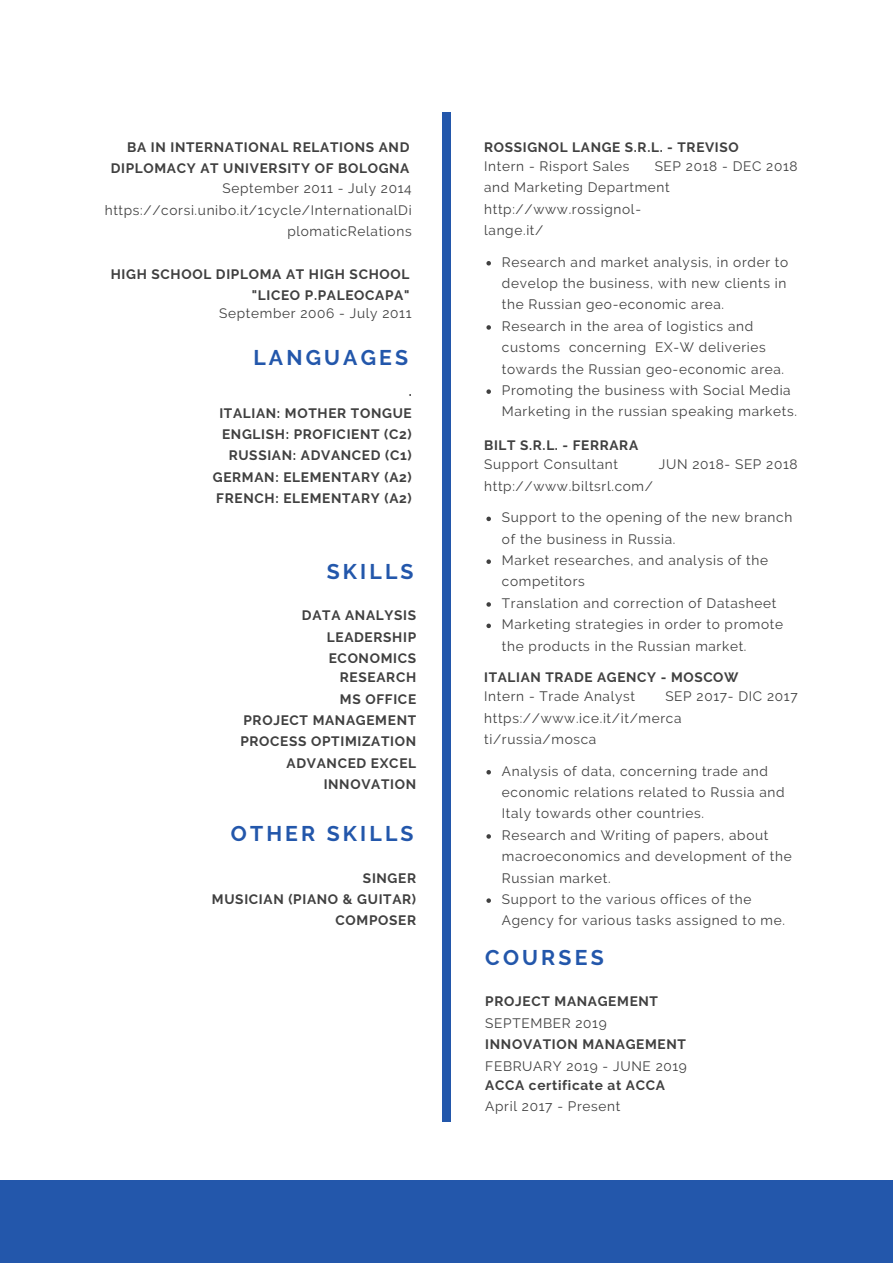
<style>
.page{position:relative;width:893px;height:1263px;background:#fff}
.page>*{position:absolute;margin:0;border:0;box-sizing:border-box;transform-origin:0 0}
.t1{font:700 21.15px "Raleway";letter-spacing:.15em;color:#2357ab}
.t2{font:13.65px/21.5px "Raleway";letter-spacing:.05em;color:#404040}
.t3{font:700 13.65px/21.5px "Raleway";letter-spacing:.05em;color:#404040;text-align:right}
</style>
<div class="page">
<div style="left:442px;top:112px;width:8px;height:1010px;background:#2357ab"></div>
<svg style="left:486px;top:770px;width:5px;height:4px"></svg>
<svg style="left:486px;top:834px;width:5px;height:5px"></svg>
<svg style="left:486px;top:898px;width:5px;height:5px"></svg>
<div style="left:0;top:1180px;width:893px;height:83px;background:#2357ab"></div>
<svg style="left:486px;top:517px;width:5px;height:4px"></svg>
<svg style="left:486px;top:559px;width:5px;height:5px"></svg>
<svg style="left:486px;top:602px;width:5px;height:5px"></svg>
<svg style="left:486px;top:624px;width:5px;height:4px"></svg>
<svg style="left:486px;top:261px;width:5px;height:4px"></svg>
<svg style="left:486px;top:325px;width:5px;height:5px"></svg>
<svg style="left:486px;top:389px;width:5px;height:5px"></svg>
<p class="t3" style="left:111px;top:136px;width:300px">BA IN INTERNATIONAL RELATIONS AND<br>DIPLOMACY AT UNIVERSITY OF BOLOGNA</p>
<p class="t2" style="left:105px;top:178px;width:308px;text-align:right">September 2011 - July 2014 https://corsi.unibo.it/1cycle/InternationalDi plomaticRelations</p>
<p class="t3" style="left:111px;top:263px;width:300px">HIGH SCHOOL DIPLOMA AT HIGH SCHOOL "LICEO P.PALEOCAPA"</p>
<p class="t2" style="left:219px;top:303px;width:194px">September 2006 - July 2011</p>
<h1 class="t1" style="left:253px;top:345px;width:156px">LANGUAGES</h1>
<p class="t3" style="left:213px;top:381px;width:200px">.<br>ITALIAN: MOTHER TONGUE<br>ENGLISH: PROFICIENT (C2)<br>RUSSIAN: ADVANCED (C1)<br>GERMAN: ELEMENTARY (A2)<br>FRENCH: ELEMENTARY (A2)</p>
<h1 class="t1" style="left:327px;top:559px;width:88px">SKILLS</h1>
<p class="t3" style="left:327px;top:605px;width:91px;text-align:justify;text-indent:-25px">DATA ANALYSIS LEADERSHIP ECONOMICS</p>
<p class="t3" style="left:240px;top:667px;width:177px">RESEARCH<br>MS OFFICE<br>PROJECT MANAGEMENT<br>PROCESS OPTIMIZATION<br>ADVANCED EXCEL<br>INNOVATION</p>
<h1 class="t1" style="left:231px;top:821px;width:184px">OTHER SKILLS</h1>
<p class="t3" style="left:212px;top:867px;width:206px">SINGER<br>MUSICIAN (PIANO &amp; GUITAR)<br>COMPOSER</p>
<p class="t3" style="left:484px;top:136px;width:256px">ROSSIGNOL LANGE S.R.L. - TREVISO</p>
<p class="t2" style="left:484px;top:155px;width:187px">Intern - Risport Sales<br>and Marketing Department http://www.rossignol&shy;lange.it/</p>
<p class="t2" style="left:655px;top:155px;width:144px">SEP 2018 - DEC 2018</p>
<p class="t2" style="left:502px;top:251px;width:297px">Research and market analysis, in order to develop the business, with new clients in the Russian geo-economic area.<br>Research in the area of logistics and customs concerning EX-W deliveries towards the Russian geo-economic area.<br>Promoting the business with Social Media Marketing in the russian speaking markets.</p>
<p class="t3" style="left:484px;top:435px;width:155px">BILT S.R.L. - FERRARA</p>
<p class="t2" style="left:484px;top:454px;width:170px">Support Consultant http://www.biltsrl.com/</p>
<p class="t2" style="left:659px;top:454px;width:140px">JUN 2018- SEP 2018</p>
<p class="t2" style="left:502px;top:507px;width:292px">Support to the opening of the new branch of the business in Russia.<br>Market researches, and analysis of the competitors<br>Translation and correction of Datasheet Marketing strategies in order to promote the products in the Russian market.</p>
<p class="t3" style="left:484px;top:667px;width:256px">ITALIAN TRADE AGENCY - MOSCOW</p>
<p class="t2" style="left:484px;top:686px;width:199px">Intern - Trade Analyst https://www.ice.it/it/merca ti/russia/mosca</p>
<p class="t2" style="left:665px;top:686px;width:134px">SEP 2017- DIC 2017</p>
<p class="t2" style="left:502px;top:760px;width:291px">Analysis of data, concerning trade and economic relations related to Russia and Italy towards other countries.<br>Research and Writing of papers, about macroeconomics and development of the Russian market.<br>Support to the various offices of the Agency for various tasks assigned to me.</p>
<h1 class="t1" style="left:485px;top:945px;width:120px">COURSES</h1>
<p class="t3" style="left:485px;top:991px;width:174px">PROJECT MANAGEMENT</p>
<p class="t2" style="left:485px;top:1012px;width:123px">SEPTEMBER 2019</p>
<p class="t3" style="left:485px;top:1034px;width:202px">INNOVATION MANAGEMENT</p>
<p class="t2" style="left:485px;top:1055px;width:203px">FEBRUARY 2019 - JUNE 2019</p>
<p class="t3" style="left:485px;top:1074px;width:181px">ACCA certificate at ACCA</p>
<p class="t2" style="left:485px;top:1096px;width:137px">April 2017 - Present</p>
</div>
